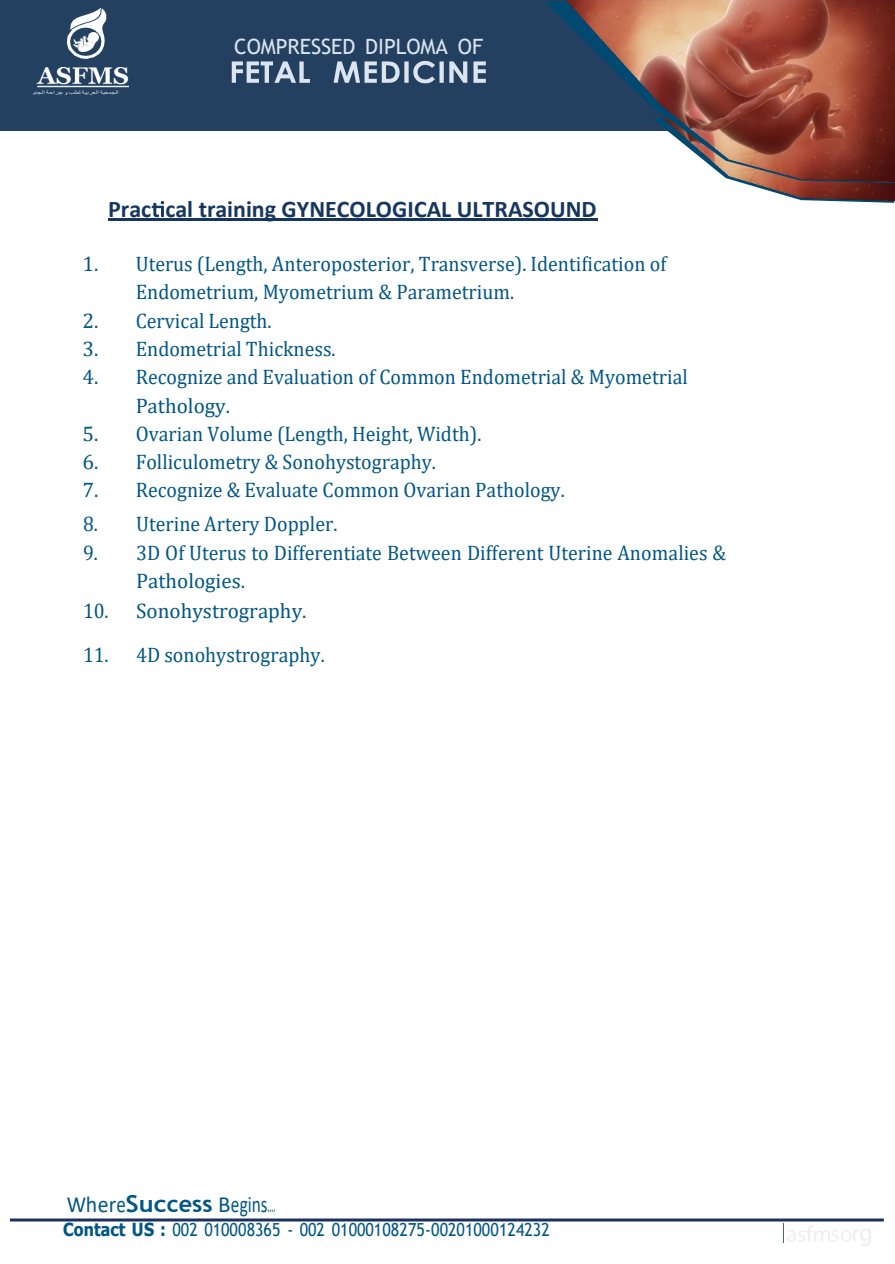
<style>
.page{position:relative;width:895px;height:1264px;background:#fff}
.page>*{position:absolute;margin:0;border:0;box-sizing:border-box;transform-origin:0 0}
.t1{font:700 24px "Calibri";color:#17365d}
.t2{font:23.25px "Calibri";letter-spacing:.005em;color:#005684;scale:.94 1}
.t3{font:21px/28.5px "Cambria";color:#005684}
.t4{font:21px/28.5px "Cambria";color:#005684;scale:.93 1}
.t5{font:21px "Trebuchet MS";color:#dbe4f0}
.t6{font:18px "Trebuchet MS";letter-spacing:.005em;color:#005684;scale:.89 1}
.s1{font-family:"Trebuchet MS";font-weight:700}
.s2{font-family:"Tahoma";font-weight:700}
</style>
<div class="page">
<div style="left:0;top:0;width:893px;height:131px;background:#244060"></div>
<img style="left:743px;top:183px;width:150px;height:17px">
<svg style="left:783px;top:1224px;width:1px;height:19px"></svg>
<div style="left:10px;top:1218px;width:873px;height:3px;border:2px solid #1c305d"></div>
<img style="left:34px;top:67px;width:95px;height:28px">
<svg style="left:545px;top:1px;width:348px;height:182px"></svg>
<svg style="left:67px;top:8px;width:39px;height:51px"></svg>
<img style="left:73px;top:33px;width:26px;height:19px">
<img style="left:565px;top:0;width:328px;height:181px">
<svg style="left:232px;top:61px;width:253px;height:23px"></svg>
<svg style="left:151px;top:201px;width:13px;height:16px"></svg>
<hr style="left:108px;top:218px;width:489px;height:3px;background:#17365d">
<svg style="left:582px;top:256px;width:6px;height:15px"></svg>
<p class="t5" style="left:234px;top:33px;width:250px">COMPRESSED DIPLOMA OF</p>
<p class="t1" style="left:108px;top:192px;width:490px">Prac cal training GYNECOLOGICAL ULTRASOUND</p>
<p class="t3" style="left:136px;top:249px;width:532px;text-indent:-53px">1. Uterus (Length, Anteroposterior, Transverse). Identi ication of<br>Endometrium, Myometrium &amp; Parametrium.</p>
<p class="t3" style="left:82px;top:306px;width:190px">2. Cervical Length.</p>
<p class="t3" style="left:82px;top:334px;width:254px">3. Endometrial Thickness.</p>
<p class="t3" style="left:136px;top:363px;width:553px;text-indent:-53px">4. Recognize and Evaluation of Common Endometrial &amp; Myometrial<br>Pathology.</p>
<p class="t3" style="left:82px;top:419px;width:400px">5. Ovarian Volume (Length, Height, Width).</p>
<p class="t3" style="left:82px;top:447px;width:355px">6. Folliculometry &amp; Sonohystography.</p>
<p class="t3" style="left:82px;top:476px;width:483px">7. Recognize &amp; Evaluate Common Ovarian Pathology.</p>
<p class="t4" style="left:83px;top:510px;width:275px">8. Uterine Artery Doppler.</p>
<p class="t4" style="left:136px;top:538px;width:635px;text-indent:-53px">9. 3D Of Uterus to Differentiate Between Different Uterine Anomalies &amp;<br>Pathologies.</p>
<p class="t4" style="left:83px;top:597px;width:242px">10. Sonohystrography.</p>
<p class="t4" style="left:83px;top:640px;width:261px">11. 4D sonohystrography.</p>
<p class="t2" style="left:67px;top:1188px;width:223px">Where<span class="s1">Success</span> Begins. .</p>
<p class="t6" style="left:63px;top:1219px;width:548px"><span class="s2">Contact US :</span> 002 010008365 - 002 01000108275-00201000124232</p>
</div>
